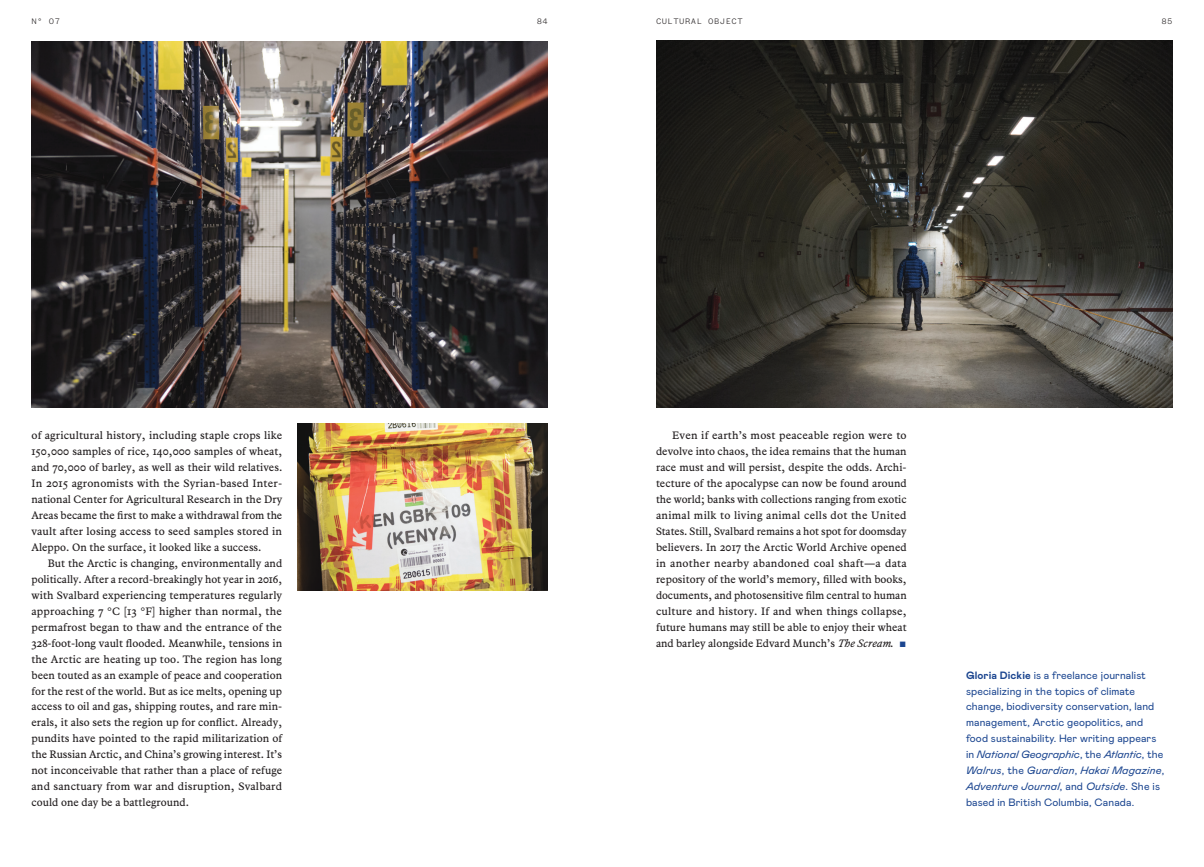
<style>
.page{position:relative;width:1204px;height:867px;background:#fff}
.page>*{position:absolute;margin:0;border:0;box-sizing:border-box;transform-origin:0 0}
.Texte_courant_justif{font:10.62px/16px "Harricana Caption";color:#231f20;text-align:justify}
.Bio-mabry{font:10.62px/16px "Mabry Pro";letter-spacing:.01em;color:#1c4690}
.Chapeau_Mabry_centre{font:300 8.75px "Founders Grotesk Mono";letter-spacing:.05em;color:#231f20}
.s1{font-style:italic}
.s2{color:#1c4690}
.s3{font-weight:700}
</style>
<div class="page">
<img style="left:656px;top:41px;width:516px;height:366px">
<img style="left:297px;top:423px;width:251px;height:167px">
<img style="left:32px;top:41px;width:516px;height:366px">
<p class="Chapeau_Mabry_centre" style="left:32px;top:16px;width:30px">N° 07</p>
<p class="Chapeau_Mabry_centre" style="left:537px;top:16px;width:13px">84</p>
<p class="Chapeau_Mabry_centre" style="left:1161px;top:16px;width:13px">85</p>
<p class="Chapeau_Mabry_centre" style="left:656px;top:16px;width:88px">CULTURAL OBJECT</p>
<p class="Texte_courant_justif" style="left:32px;top:427px;width:252px">of agricultural history, including staple crops like 150,000 samples of rice, 140,000 samples of wheat, and 70,000 of barley, as well as their wild relatives.<br>In 2015 agronomists with the Syrian-based Inter&shy;national Center for Agricultural Research in the Dry Areas became the first to make a withdrawal from the vault after losing access to seed samples stored in Aleppo. On the surface, it looked like a success.</p>
<p class="Texte_courant_justif" style="left:32px;top:555px;width:252px;text-indent:16px">But the Arctic is changing, environmentally and politically. After a record-breakingly hot year in 2016, with Svalbard experiencing temperatures regularly approaching 7 °C [13 °F] higher than normal, the permafrost began to thaw and the entrance of the 328-foot-long vault flooded. Meanwhile, tensions in the Arctic are heating up too. The region has long been touted as an example of peace and cooperation for the rest of the world. But as ice melts, opening up access to oil and gas, shipping routes, and rare min&shy;erals, it also sets the region up for conflict. Already, pundits have pointed to the rapid militarization of the Russian Arctic, and China’s growing interest. It’s not inconceivable that rather than a place of refuge and sanctuary from war and disruption, Svalbard could one day be a battleground.</p>
<p class="Texte_courant_justif" style="left:656px;top:427px;width:252px;text-indent:16px">Even if earth’s most peaceable region were to devolve into chaos, the idea remains that the human race must and will persist, despite the odds. Archi&shy;tecture of the apocalypse can now be found around the world; banks with collections ranging from exotic animal milk to living animal cells dot the United States. Still, Svalbard remains a hot spot for doomsday believers. In 2017 the Arctic World Archive opened in another nearby abandoned coal shaft—a data repository of the world’s memory, filled with books, documents, and photosensitive film central to human culture and history. If and when things collapse, future humans may still be able to enjoy their wheat and barley alongside Edvard Munch’s <span class="s1">The Scream</span>. <span class="s2">■</span></p>
<p class="Bio-mabry" style="left:966px;top:666px;width:200px"><span class="s3">Gloria Dickie</span> is a freelance journalist specializing in the topics of climate change, biodiversity conservation, land management, Arctic geopolitics, and food sustainability. Her writing appears in <span class="s1">National Geographic</span>, the <span class="s1">Atlantic</span>, the <span class="s1">Walrus</span>, the <span class="s1">Guardian</span>, <span class="s1">Hakai Magazine</span>, <span class="s1">Adventure Journal</span>, and <span class="s1">Outside</span>. She is based in British Columbia, Canada.</p>
</div>
